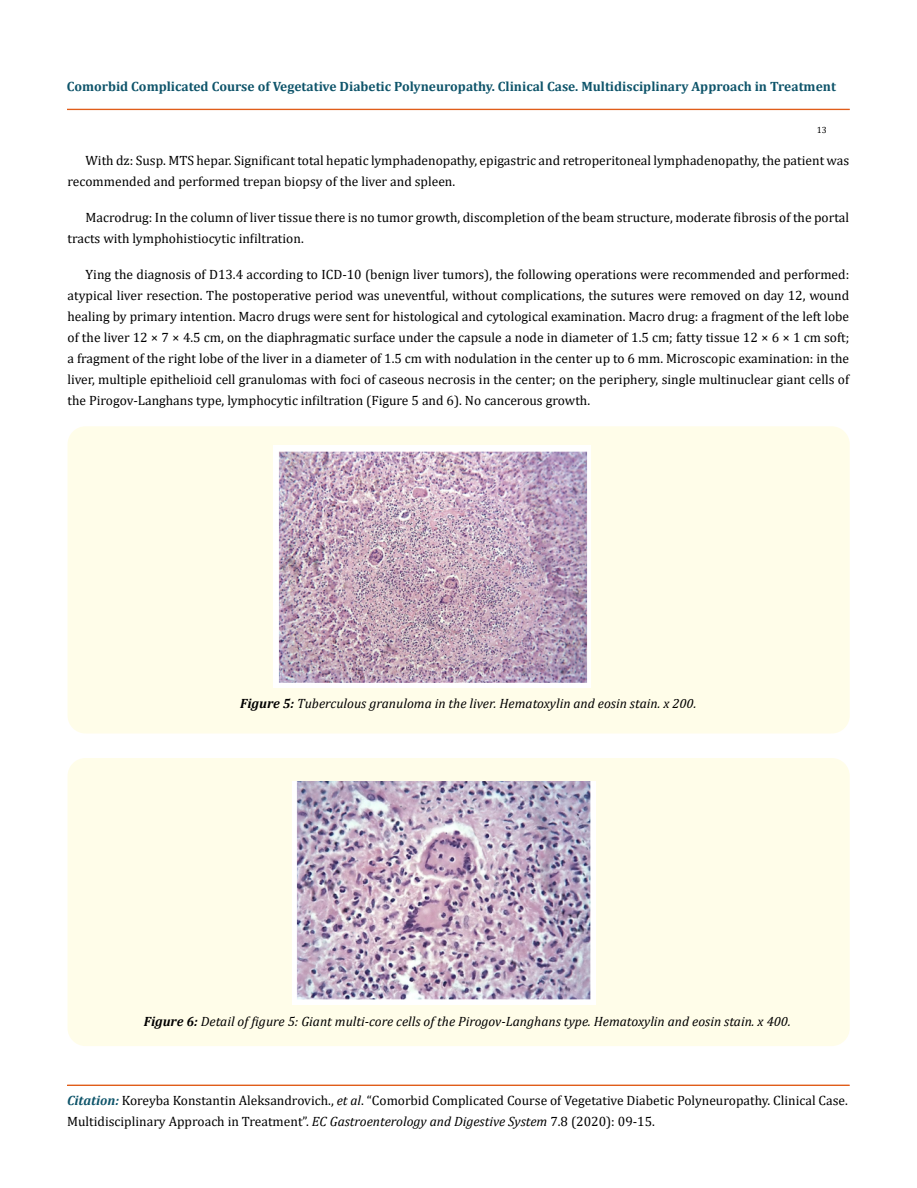
<style>
.page{position:relative;width:917px;height:1188px;background:#fff}
.page>*{position:absolute;margin:0;border:0;box-sizing:border-box;transform-origin:0 0}
.t1{font:13.5px/21px "Cambria";color:#000}
.t2{font:italic 13.5px "Cambria";color:#000}
.t3{font:700 13.5px "Cambria";color:#0e546a}
.t4{font:9px "Cambria";color:#000}
.s1{font-weight:700}
.s2{font-weight:700;font-style:italic;color:#0e546a}
.s3{font-style:italic}
</style>
<div class="page">
<div style="left:67px;top:109px;width:782px;height:1px;border:1px solid #e05d1a"></div>
<div style="left:67px;top:1085px;width:782px;height:1px;border:1px solid #e05d1a"></div>
<div style="left:68px;top:426px;width:781px;height:308px;background:#fffde9;border-radius:18px"></div>
<img style="left:274px;top:445px;width:316px;height:243px">
<div style="left:68px;top:758px;width:781px;height:288px;background:#fffde9;border-radius:18px"></div>
<img style="left:292px;top:781px;width:303px;height:224px">
<p class="t3" style="left:67px;top:77px;width:770px">Comorbid Complicated Course of Vegetative Diabetic Polyneuropathy. Clinical Case. Multidisciplinary Approach in Treatment</p>
<p class="t4" style="left:816px;top:124px;width:11px">13</p>
<p class="t1" style="left:68px;top:149px;width:783px;text-indent:18px">With dz: Susp. MTS hepar. Significant total hepatic lymphadenopathy, epigastric and retroperitoneal lymphadenopathy, the patient was recommended and performed trepan biopsy of the liver and spleen.</p>
<p class="t1" style="left:68px;top:206px;width:783px;text-indent:18px">Macrodrug: In the column of liver tissue there is no tumor growth, discompletion of the beam structure, moderate fibrosis of the portal tracts with lymphohistiocytic infiltration.</p>
<p class="t1" style="left:68px;top:263px;width:783px;text-align:justify;text-indent:18px">Ying the diagnosis of D13.4 according to ICD-10 (benign liver tumors), the following operations were recommended and performed: atypical liver resection. The postoperative period was uneventful, without complications, the sutures were removed on day 12, wound healing by primary intention. Macro drugs were sent for histological and cytological examination. Macro drug: a fragment of the left lobe of the liver 12 × 7 × 4.5 cm, on the diaphragmatic surface under the capsule a node in diameter of 1.5 cm; fatty tissue 12 × 6 × 1 cm soft; a fragment of the right lobe of the liver in a diameter of 1.5 cm with nodulation in the center up to 6 mm. Microscopic examination: in the liver, multiple epithelioid cell granulomas with foci of caseous necrosis in the center; on the periphery, single multinuclear giant cells of the Pirogov-Langhans type, lymphocytic infiltration (Figure 5 and 6). No cancerous growth.</p>
<p class="t2" style="left:240px;top:694px;width:457px"><span class="s1">Figure 5:</span> Tuberculous granuloma in the liver. Hematoxylin and eosin stain. x 200.</p>
<p class="t2" style="left:144px;top:1012px;width:648px"><span class="s1">Figure 6:</span> Detail of figure 5: Giant multi-core cells of the Pirogov-Langhans type. Hematoxylin and eosin stain. x 400.</p>
<p class="t1" style="left:67px;top:1090px;width:782px"><span class="s2">Citation:</span> Koreyba Konstantin Aleksandrovich., <span class="s3">et al</span>. “Comorbid Complicated Course of Vegetative Diabetic Polyneuropathy. Clinical Case.<br>Multidisciplinary Approach in Treatment”. <span class="s3">EC Gastroenterology and Digestive System</span> 7.8 (2020): 09-15.</p>
</div>
